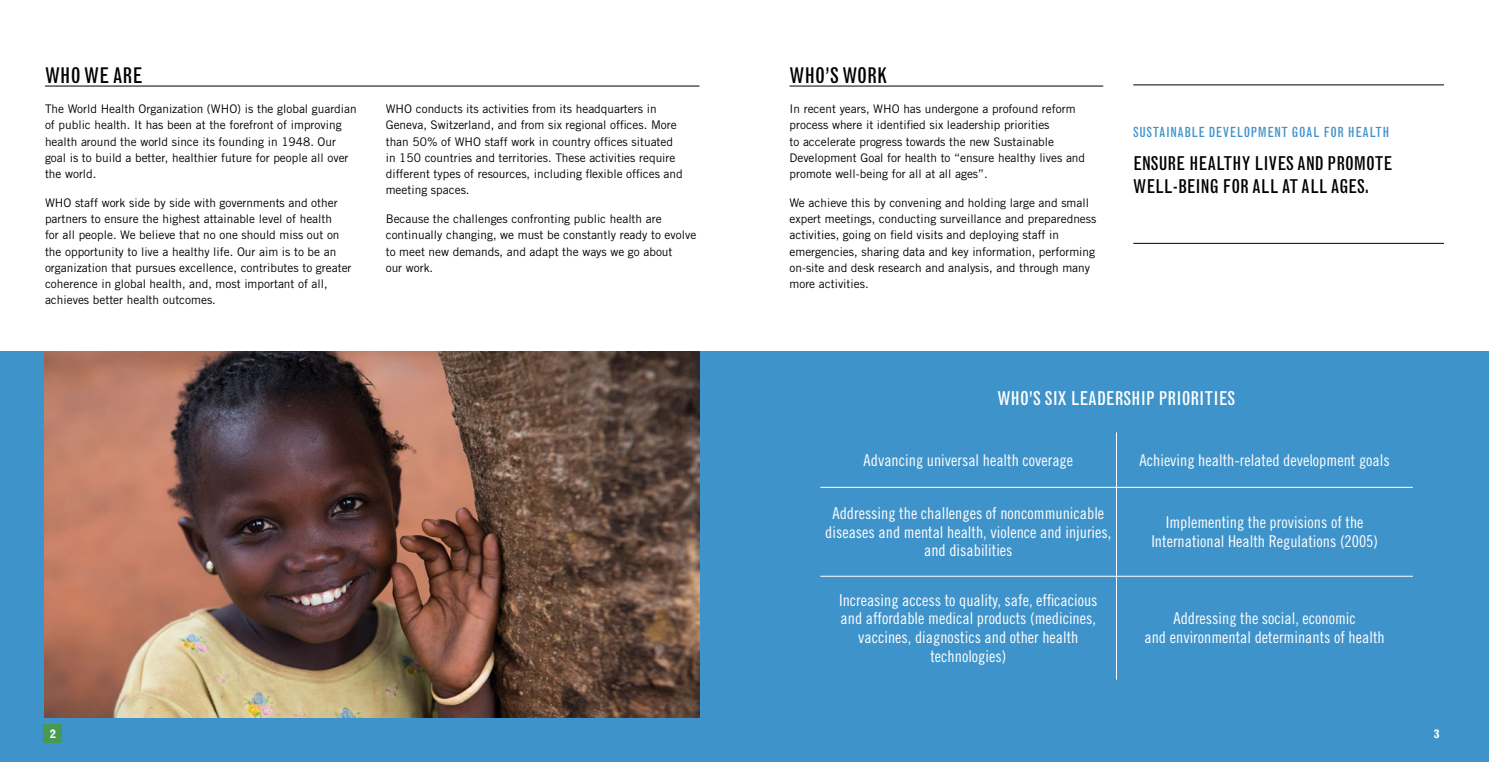
<style>
.page{position:relative;width:1489px;height:762px;background:#fff}
.page>*{position:absolute;margin:0;border:0;box-sizing:border-box;transform-origin:0 0}
.t1{font:condensed 21.25px "Grotesque MT Std";color:#000}
.t2{font:condensed 18.75px/22.5px "Grotesque MT Std";color:#000}
.t3{font:condensed 18.75px "Grotesque MT Std";color:#fff}
.t4{font:16.25px/18.8px "Trade Gothic LT Std Cn 18";color:#fff;text-align:center}
.t5{font:condensed 13.75px "Grotesque MT Std";letter-spacing:.04em;color:#3f93cb}
.t6{font:11.88px/16.2px "Trade Gothic LT Std";color:#000}
.t7{font:700 11.88px "Grotesque MT Std";color:#fff}
</style>
<div class="page">
<div style="left:0;top:351px;width:1488px;height:411px;background:#3f93cb"></div>
<hr style="left:789px;top:86px;width:314px;height:1px;background:#000">
<hr style="left:45px;top:86px;width:654px;height:1px;background:#000">
<img style="left:44px;top:351px;width:655px;height:366px">
<hr style="left:1116px;top:432px;width:1px;height:55px;background:#fff">
<hr style="left:820px;top:487px;width:296px;height:1px;background:#fff">
<hr style="left:1116px;top:487px;width:296px;height:1px;background:#fff">
<hr style="left:1116px;top:487px;width:1px;height:89px;background:#fff">
<hr style="left:820px;top:576px;width:296px;height:1px;background:#fff">
<hr style="left:1116px;top:576px;width:296px;height:1px;background:#fff">
<hr style="left:1116px;top:576px;width:1px;height:103px;background:#fff">
<hr style="left:1133px;top:85px;width:310px;height:1px;background:#000">
<hr style="left:1133px;top:243px;width:310px;height:1px;background:#000">
<div style="left:44px;top:725px;width:18px;height:18px;background:#479b51"></div>
<h1 class="t1" style="left:45px;top:63px;width:99px">WHO WE ARE</h1>
<p class="t6" style="left:45px;top:101px;width:313px">The World Health Organization (WHO) is the global guardian of public health. It has been at the forefront of improving health around the world since its founding in 1948. Our goal is to build a better, healthier future for people all over the world.</p>
<p class="t6" style="left:45px;top:194px;width:308px">WHO staff work side by side with governments and other partners to ensure the highest attainable level of health<br>for all people. We believe that no one should miss out on the opportunity to live a healthy life. Our aim is to be an organization that pursues excellence, contributes to greater coherence in global health, and, most important of all, achieves better health outcomes.</p>
<p class="t6" style="left:386px;top:100px;width:298px">WHO conducts its activities from its headquarters in Geneva, Switzerland, and from six regional offices. More than 50% of WHO staff work in country offices situated in 150 countries and territories. These activities require different types of resources, including flexible offices and meeting spaces.</p>
<p class="t6" style="left:386px;top:210px;width:312px">Because the challenges confronting public health are continually changing, we must be constantly ready to evolve to meet new demands, and adapt the ways we go about<br>our work.</p>
<h1 class="t1" style="left:789px;top:63px;width:99px">WHO’S WORK</h1>
<p class="t6" style="left:789px;top:101px;width:297px">In recent years, WHO has undergone a profound reform process where it identified six leadership priorities<br>to accelerate progress towards the new Sustainable Development Goal for health to “ensure healthy lives and promote well-being for all at all ages”.</p>
<p class="t6" style="left:789px;top:194px;width:308px">We achieve this by convening and holding large and small expert meetings, conducting surveillance and preparedness activities, going on field visits and deploying staff in emergencies, sharing data and key information, performing on-site and desk research and analysis, and through many more activities.</p>
<p class="t5" style="left:1133px;top:124px;width:257px">SUSTAINABLE DEVELOPMENT GOAL FOR HEALTH</p>
<h2 class="t2" style="left:1133px;top:153px;width:260px">ENSURE HEALTHY LIVES AND PROMOTE<br>WELL-BEING FOR ALL AT ALL AGES.</h2>
<h2 class="t3" style="left:997px;top:387px;width:239px">WHO’S SIX LEADERSHIP PRIORITIES</h2>
<h3 class="t4" style="left:863px;top:450px;width:211px">Advancing universal health coverage</h3>
<h3 class="t4" style="left:1139px;top:450px;width:251px">Achieving health-related development goals</h3>
<h3 class="t4" style="left:825px;top:503px;width:288px">Addressing the challenges of noncommunicable diseases and mental health, violence and injuries, and disabilities</h3>
<h3 class="t4" style="left:1151px;top:513px;width:228px">Implementing the provisions of the<br>International Health Regulations (2005)</h3>
<h3 class="t4" style="left:839px;top:590px;width:260px">Increasing access to quality, safe, efficacious and affordable medical products (medicines, vaccines, diagnostics and other health technologies)</h3>
<h3 class="t4" style="left:1144px;top:609px;width:242px">Addressing the social, economic<br>and environmental determinants of health</h3>
<p class="t7" style="left:50px;top:727px;width:7px">2</p>
<p class="t7" style="left:1433px;top:727px;width:7px">3</p>
</div>
